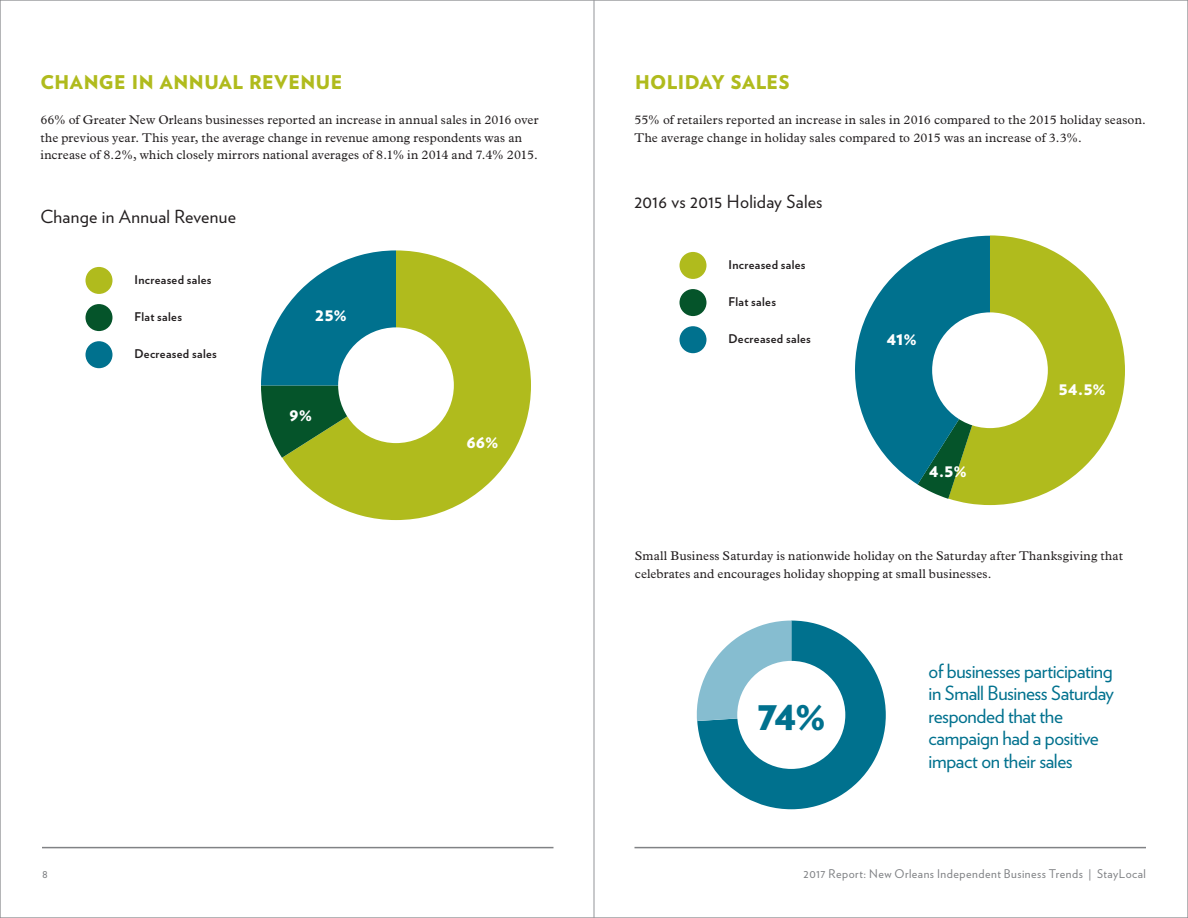
<style>
.page{position:relative;width:1188px;height:918px;background:#fff}
.page>*{position:absolute;margin:0;border:0;box-sizing:border-box;transform-origin:0 0}
.t1{font:900 42px "Verlag";color:#00718e}
.t2{font:19.5px/22.5px "Verlag";letter-spacing:-.02em;color:#00718e}
.t3{font:900 18.9px "Verlag";letter-spacing:.025em;color:#b0bb1d}
.t4{font:18px "Verlag";letter-spacing:.015em;color:#231f20}
.t5{font:900 18px "Verlag";letter-spacing:.015em;color:#fff}
.t6{font:12.75px/17.2px "Plantin Std";letter-spacing:.015em;color:#231f20}
.t7{font:700 12px "Verlag";letter-spacing:.03em;color:#231f20}
.t8{font:12px "Verlag";letter-spacing:.04em;color:#808285}
</style>
<div class="page">
<hr style="left:634px;top:847px;width:512px;height:1px;background:#808285">
<hr style="left:42px;top:847px;width:512px;height:1px;background:#808285">
<svg style="left:282px;top:250px;width:249px;height:270px;fill:#b0bb1d"></svg>
<svg style="left:261px;top:250px;width:135px;height:208px"></svg>
<div style="left:338px;top:327px;width:116px;height:116px;background:#fff;border-radius:50%"></div>
<div style="left:86px;top:267px;width:26px;height:27px;background:#b0bb1d;border-radius:50%"></div>
<div style="left:86px;top:341px;width:26px;height:27px;background:#00718e;border-radius:50%"></div>
<div style="left:86px;top:304px;width:26px;height:27px;background:#05542a;border-radius:50%"></div>
<svg style="left:950px;top:235px;width:175px;height:270px;fill:#b0bb1d"></svg>
<svg style="left:855px;top:236px;width:135px;height:263px"></svg>
<svg style="left:696px;top:621px;width:190px;height:188px"></svg>
<div style="left:932px;top:312px;width:116px;height:116px;background:#fff;border-radius:50%"></div>
<div style="left:680px;top:252px;width:26px;height:27px;background:#b0bb1d;border-radius:50%"></div>
<div style="left:680px;top:326px;width:26px;height:27px;background:#00718e;border-radius:50%"></div>
<div style="left:680px;top:289px;width:26px;height:27px;background:#05542a;border-radius:50%"></div>
<div style="left:737px;top:661px;width:108px;height:108px;background:#fff;border-radius:50%"></div>
<hr style="left:594px;top:0;width:1px;height:918px;background:#939598">
<h3 class="t3" style="left:40px;top:67px;width:304px">CHANGE IN ANNUAL REVENUE</h3>
<p class="t6" style="left:40px;top:112px;width:500px">66% of Greater New Orleans businesses reported an increase in annual sales in 2016 over the previous year. This year, the average change in revenue among respondents was an increase of 8.2%, which closely mirrors national averages of 8.1% in 2014 and 7.4% 2015.</p>
<h3 class="t4" style="left:40px;top:203px;width:197px">Change in Annual Revenue</h3>
<p class="t7" style="left:134px;top:270px;width:79px">Increased sales</p>
<p class="t7" style="left:134px;top:307px;width:49px">Flat sales</p>
<p class="t7" style="left:134px;top:344px;width:84px">Decreased sales</p>
<h3 class="t5" style="left:315px;top:299px;width:33px">25%</h3>
<h3 class="t5" style="left:289px;top:400px;width:24px">9%</h3>
<h3 class="t5" style="left:466px;top:427px;width:34px">66%</h3>
<h3 class="t3" style="left:635px;top:67px;width:156px">HOLIDAY SALES</h3>
<p class="t6" style="left:634px;top:112px;width:513px">55% of retailers reported an increase in sales in 2016 compared to the 2015 holiday season.<br>The average change in holiday sales compared to 2015 was an increase of 3.3%.</p>
<h3 class="t4" style="left:634px;top:188px;width:190px">2016 vs 2015 Holiday Sales</h3>
<p class="t7" style="left:728px;top:255px;width:79px">Increased sales</p>
<p class="t7" style="left:728px;top:292px;width:49px">Flat sales</p>
<p class="t7" style="left:728px;top:329px;width:84px">Decreased sales</p>
<h3 class="t5" style="left:887px;top:323px;width:32px">41%</h3>
<h3 class="t5" style="left:929px;top:456px;width:39px">4.5%</h3>
<h3 class="t5" style="left:1059px;top:374px;width:49px">54.5%</h3>
<p class="t6" style="left:635px;top:548px;width:490px">Small Business Saturday is nationwide holiday on the Saturday after Thanksgiving that celebrates and encourages holiday shopping at small businesses.</p>
<h1 class="t1" style="left:757px;top:680px;width:71px">74%</h1>
<h2 class="t2" style="left:929px;top:658px;width:187px">of businesses participating in Small Business Saturday responded that the campaign had a positive impact on their sales</h2>
<p class="t8" style="left:42px;top:864px;width:7px">8</p>
<p class="t8" style="left:804px;top:864px;width:344px">2017 Report: New Orleans Independent Business Trends | StayLocal</p>
</div>
